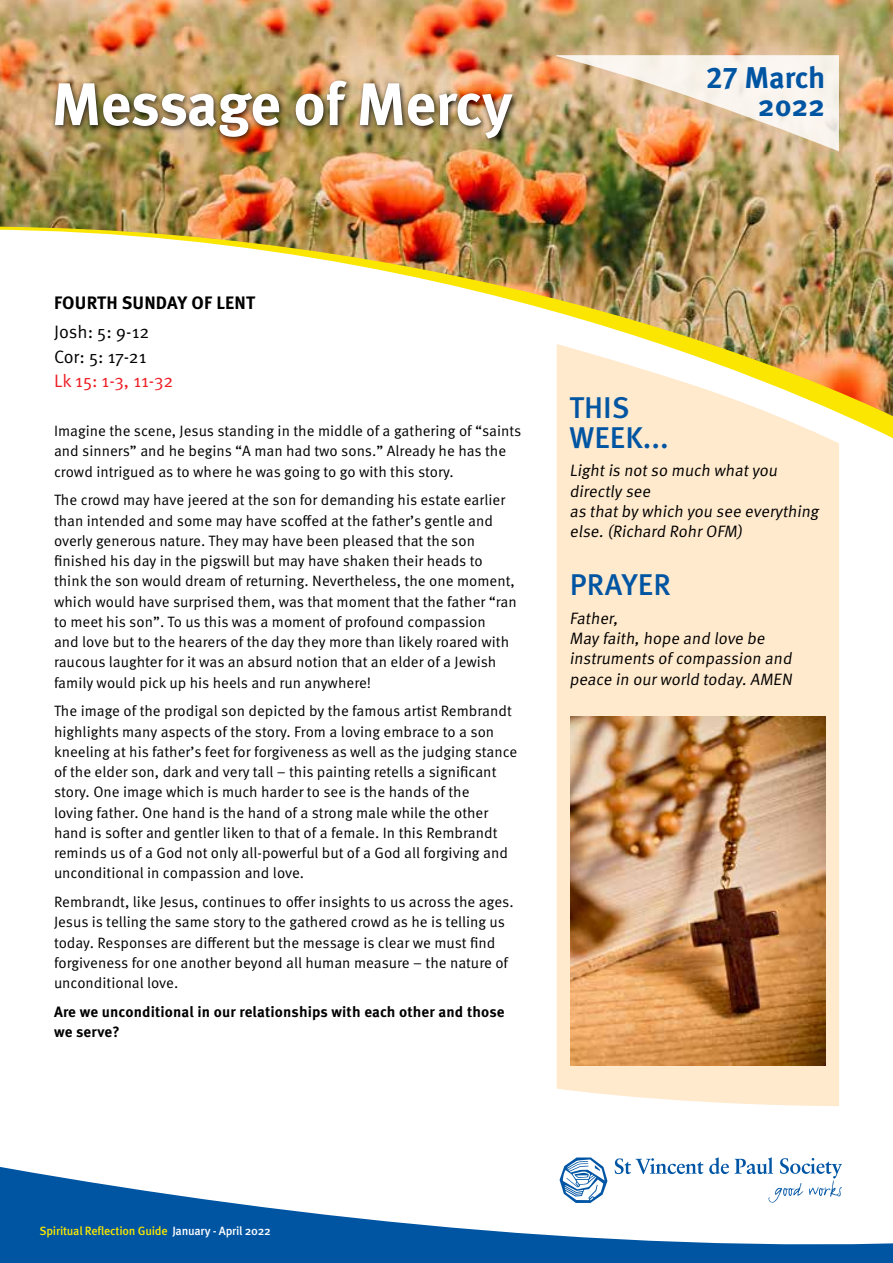
<style>
.page{position:relative;width:893px;height:1263px;background:#fff}
.page>*{position:absolute;margin:0;border:0;box-sizing:border-box;transform-origin:0 0}
.t1{font:700 60px "Meta Pro";letter-spacing:-.015em;color:#fff}
.t2{font:500 30px/30px "Meta Pro";letter-spacing:.005em;color:#0055a3}
.t3{font:700 30px "Meta Pro";letter-spacing:-.005em;color:#0055a3}
.t4{font:18px/24.5px "Meta Pro";letter-spacing:-.005em;color:#000}
.t5{font:700 18px "Meta Pro";letter-spacing:.01em;color:#000}
.t6{font:18px "Meta Pro";color:#ed1d24}
.t7{font:16.5px/20.2px "Meta Pro";color:#000}
.t8{font:15px/20.2px "Meta Pro";color:#000}
.t9{font:700 15px/20.2px "Meta Pro";letter-spacing:.01em;color:#000}
.t10{font:500 12px "Meta Pro";letter-spacing:-.02em;color:#fae600}
.s1{color:#fff}
</style>
<div class="page">
<svg style="left:0;top:1064px;width:893px;height:199px"></svg>
<svg style="left:560px;top:1157px;width:47px;height:46px"></svg>
<svg style="left:615px;top:1158px;width:88px;height:16px"></svg>
<svg style="left:709px;top:1157px;width:20px;height:17px"></svg>
<svg style="left:735px;top:1157px;width:107px;height:46px"></svg>
<div style="left:557px;top:416px;width:282px;height:690px;background:#ffeacd"></div>
<img style="left:0;top:0;width:893px;height:416px">
<img style="left:556px;top:55px;width:283px;height:96px">
<div style="left:50px;top:76px;width:470px;height:70px;background:#000;opacity:.85"></div>
<img style="left:570px;top:716px;width:255px;height:349px">
<h1 class="t1" style="left:52px;top:66px;width:462px">Message of Mercy</h1>
<h2 class="t3" style="left:706px;top:58px;width:121px">27 March</h2>
<h2 class="t3" style="left:758px;top:87px;width:69px">2022</h2>
<p class="t5" style="left:54px;top:292px;width:202px">FOURTH SUNDAY OF LENT</p>
<p class="t4" style="left:54px;top:320px;width:97px">Josh: 5: 9-12<br>Cor: 5: 17-21</p>
<p class="t6" style="left:54px;top:369px;width:121px">Lk 15: 1-3, 11-32</p>
<p class="t8" style="left:54px;top:421px;width:469px">Imagine the scene, Jesus standing in the middle of a gathering of “saints and sinners” and he begins “A man had two sons.” Already he has the crowd intrigued as to where he was going to go with this story.</p>
<p class="t8" style="left:54px;top:490px;width:464px">The crowd may have jeered at the son for demanding his estate earlier than intended and some may have scoffed at the father’s gentle and overly generous nature. They may have been pleased that the son finished his day in the pigswill but may have shaken their heads to think the son would dream of returning. Nevertheless, the one moment, which would have surprised them, was that moment that the father “ran to meet his son”. To us this was a moment of profound compassion<br>and love but to the hearers of the day they more than likely roared with raucous laughter for it was an absurd notion that an elder of a Jewish family would pick up his heels and run anywhere!</p>
<p class="t8" style="left:54px;top:701px;width:465px">The image of the prodigal son depicted by the famous artist Rembrandt highlights many aspects of the story. From a loving embrace to a son kneeling at his father’s feet for forgiveness as well as the judging stance of the elder son, dark and very tall – this painting retells a significant story. One image which is much harder to see is the hands of the<br>loving father. One hand is the hand of a strong male while the other hand is softer and gentler liken to that of a female. In this Rembrandt reminds us of a God not only all-powerful but of a God all forgiving and unconditional in compassion and love.</p>
<p class="t8" style="left:54px;top:892px;width:461px">Rembrandt, like Jesus, continues to offer insights to us across the ages.<br>Jesus is telling the same story to the gathered crowd as he is telling us today. Responses are different but the message is clear we must find forgiveness for one another beyond all human measure – the nature of unconditional love.</p>
<p class="t9" style="left:54px;top:1002px;width:452px">Are we unconditional in our relationships with each other and those we serve?</p>
<h2 class="t2" style="left:570px;top:393px;width:101px">THIS<br>WEEK...</h2>
<p class="t7" style="left:570px;top:461px;width:254px">Lightis notso much whatyou directly see<br>as thatby which you see everything else.(Richard RohrOFM)</p>
<h2 class="t2" style="left:570px;top:571px;width:103px">PRAYER</h2>
<p class="t7" style="left:569px;top:609px;width:227px">Father,<br>May faith,hope and love be instruments of compassion and peace in ourworld today.AMEN</p>
<p class="t10" style="left:40px;top:1223px;width:233px">Spiritual Reflection Guide <span class="s1">January - April 2022</span></p>
</div>
